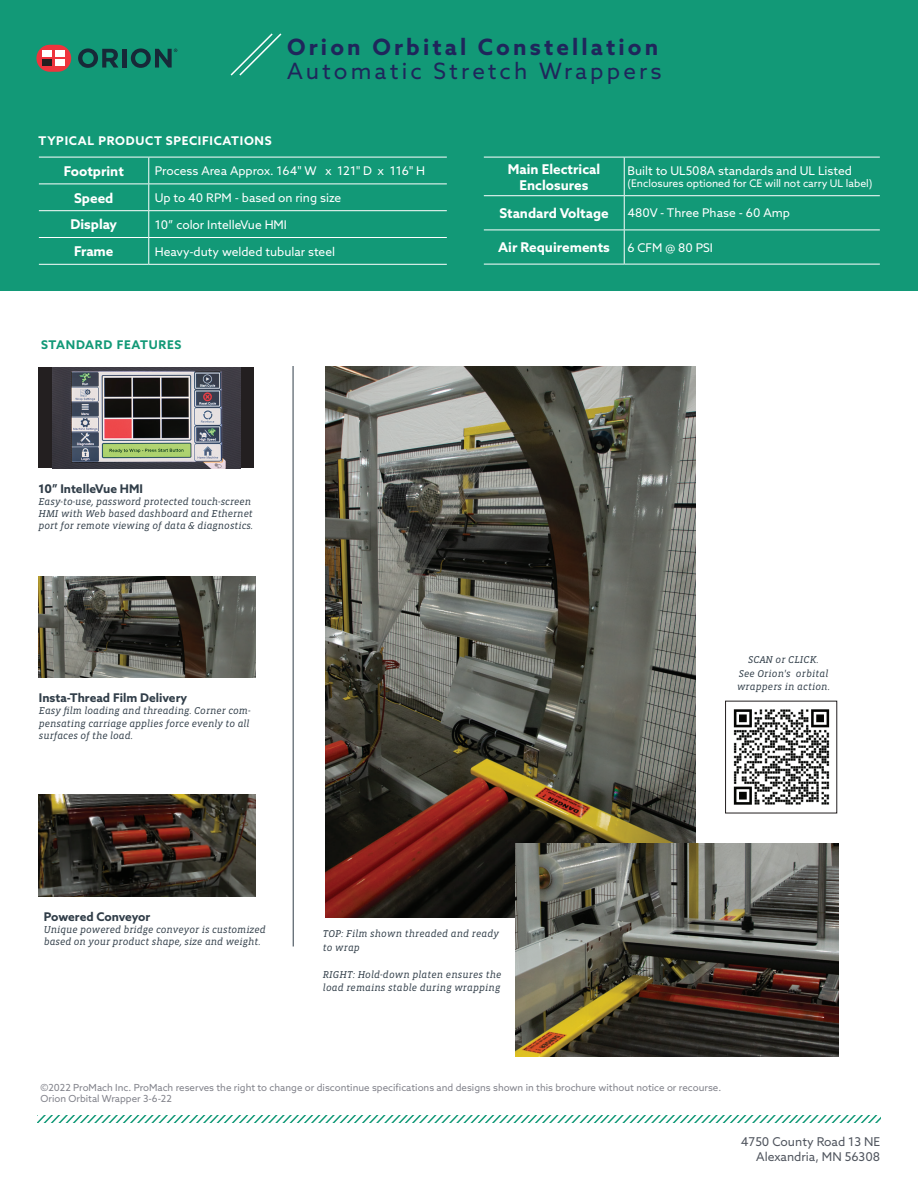
<style>
.page{position:relative;width:918px;height:1188px;background:#fff}
.page>*{position:absolute;margin:0;border:0;box-sizing:border-box;transform-origin:0 0}
.t1{font:700 22.5px "Azo Sans";letter-spacing:.14em;color:#1f265b}
.t2{font:22.5px "Azo Sans";letter-spacing:.14em;color:#1f265b}
.t3{font:700 13.5px/16.2px "Azo Sans";color:#fff;text-align:center}
.t4{font:12.15px/14.5px "Azo Sans";color:#51565f;text-align:right}
.t5{font:12px "Azo Sans";color:#fff}
.t6{font:700 12px "Azo Sans";color:#303d48}
.t7{font:700 12px "Azo Sans";letter-spacing:.06em;color:#fff}
.t8{font:700 12px "Azo Sans";letter-spacing:.06em;color:#129977}
.t9{font:10.5px "Azo Sans";color:#fff}
.t10{font:italic 10.2px/12.1px "Vista Slab OT";color:#303d48}
.t11{font:italic 10.2px/13.5px "Vista Slab OTCE";letter-spacing:.01em;color:#303d48}
.t12{font:9.75px/11.7px "Azo Sans";color:#83848c}
</style>
<div class="page">
<svg style="left:37px;top:1116px;width:843px;height:6px"></svg>
<div style="left:0;top:0;width:918px;height:291px;background:#129977"></div>
<hr style="left:39px;top:157px;width:110px;height:1px;background:#fff">
<hr style="left:149px;top:157px;width:298px;height:1px;background:#fff">
<hr style="left:39px;top:184px;width:110px;height:1px;background:#fff">
<hr style="left:149px;top:184px;width:298px;height:1px;background:#fff">
<hr style="left:39px;top:210px;width:110px;height:1px;background:#fff">
<hr style="left:149px;top:210px;width:298px;height:1px;background:#fff">
<hr style="left:39px;top:237px;width:110px;height:1px;background:#fff">
<hr style="left:149px;top:237px;width:298px;height:1px;background:#fff">
<svg style="left:148px;top:157px;width:1px;height:107px"></svg>
<hr style="left:39px;top:264px;width:110px;height:1px;background:#fff">
<hr style="left:149px;top:264px;width:298px;height:1px;background:#fff">
<hr style="left:484px;top:195px;width:140px;height:1px;background:#fff">
<hr style="left:624px;top:195px;width:256px;height:1px;background:#fff">
<hr style="left:484px;top:157px;width:140px;height:1px;background:#fff">
<hr style="left:624px;top:157px;width:256px;height:1px;background:#fff">
<hr style="left:624px;top:157px;width:1px;height:38px;background:#fff">
<hr style="left:624px;top:196px;width:1px;height:34px;background:#fff">
<hr style="left:484px;top:230px;width:140px;height:1px;background:#fff">
<hr style="left:624px;top:230px;width:256px;height:1px;background:#fff">
<hr style="left:624px;top:230px;width:1px;height:34px;background:#fff">
<hr style="left:484px;top:264px;width:140px;height:1px;background:#fff">
<hr style="left:624px;top:264px;width:256px;height:1px;background:#fff">
<svg style="left:78px;top:48px;width:40px;height:20px"></svg>
<hr style="left:122px;top:49px;width:4px;height:19px;background:#172938">
<svg style="left:131px;top:48px;width:46px;height:20px"></svg>
<div style="left:36px;top:45px;width:35px;height:27px;background:#ee343d;border-radius:13px"></div>
<div style="left:42px;top:59px;width:10px;height:7px;background:#231f20"></div>
<div style="left:42px;top:50px;width:10px;height:7px;background:#fff"></div>
<div style="left:55px;top:59px;width:10px;height:7px;background:#fff"></div>
<div style="left:55px;top:50px;width:10px;height:7px;background:#fff"></div>
<svg style="left:230px;top:33px;width:52px;height:43px"></svg>
<div style="left:38px;top:368px;width:216px;height:100px;background:#231f20"></div>
<img style="left:53px;top:368px;width:187px;height:100px">
<img style="left:38px;top:795px;width:217px;height:101px">
<img style="left:38px;top:577px;width:217px;height:101px">
<hr style="left:293px;top:366px;width:1px;height:580px;background:#303d48">
<img style="left:733px;top:709px;width:97px;height:96px">
<img style="left:325px;top:366px;width:370px;height:552px">
<img style="left:515px;top:843px;width:323px;height:213px">
<h1 class="t1" style="left:287px;top:32px;width:373px">Orion Orbital Constellation</h1>
<h1 class="t2" style="left:287px;top:56px;width:376px">Automatic Stretch Wrappers</h1>
<p class="t7" style="left:39px;top:133px;width:235px">TYPICAL PRODUCT SPECIFICATIONS</p>
<h2 class="t3" style="left:64px;top:163px;width:62px">Footprint</h2>
<p class="t5" style="left:155px;top:163px;width:272px">Process Area Approx. 164" W x 121" D x 116" H</p>
<h2 class="t3" style="left:74px;top:189px;width:41px">Speed</h2>
<p class="t5" style="left:155px;top:190px;width:188px">Up to 40 RPM - based on ring size</p>
<h2 class="t3" style="left:70px;top:216px;width:48px">Display</h2>
<p class="t5" style="left:155px;top:217px;width:134px">10” color IntelleVue HMI</p>
<h2 class="t3" style="left:74px;top:243px;width:41px">Frame</h2>
<p class="t5" style="left:155px;top:243px;width:182px">Heavy-duty welded tubular steel</p>
<p class="t8" style="left:41px;top:337px;width:142px">STANDARD FEATURES</p>
<p class="t6" style="left:38px;top:480px;width:106px">10” IntelleVue HMI</p>
<p class="t10" style="left:38px;top:495px;width:216px">Easy-to-use, password protected touch-screen<br>HMI with Web based dashboard and Ethernet port for remote viewing of data &amp; diagnostics.</p>
<p class="t6" style="left:39px;top:690px;width:150px">Insta-Thread Film Delivery</p>
<p class="t10" style="left:39px;top:705px;width:213px;text-align:justify">Easy film loading and threading. Corner com&shy;pensating carriage applies force evenly to all surfaces of the load.</p>
<h2 class="t3" style="left:508px;top:160px;width:94px">Main Electrical<br>Enclosures</h2>
<p class="t5" style="left:627px;top:163px;width:226px">Built to UL508A standards and UL Listed</p>
<p class="t9" style="left:627px;top:177px;width:247px">(Enclosures optioned for CE will not carry UL label)</p>
<h2 class="t3" style="left:499px;top:205px;width:111px">Standard Voltage</h2>
<p class="t5" style="left:627px;top:205px;width:164px">480V - Three Phase - 60 Amp</p>
<h2 class="t3" style="left:498px;top:239px;width:113px">Air Requirements</h2>
<p class="t5" style="left:627px;top:240px;width:87px">6 CFM @ 80 PSI</p>
<p class="t11" style="left:737px;top:653px;width:94px;text-align:center">SCAN or CLICK.<br>See Orion's orbital wrappers in action.</p>
<p class="t6" style="left:44px;top:909px;width:108px">Powered Conveyor</p>
<p class="t10" style="left:44px;top:924px;width:224px">Unique powered bridge conveyor is customized based on your product shape, size and weight.</p>
<p class="t11" style="left:323px;top:927px;width:178px">TOP: Film shown threaded and ready to wrap</p>
<p class="t11" style="left:323px;top:968px;width:180px">RIGHT: Hold-down platen ensures the load remains stable during wrapping</p>
<p class="t12" style="left:40px;top:1081px;width:682px">©2022 ProMach Inc. ProMach reserves the right to change or discontinue specifications and designs shown in this brochure without notice or recourse.<br>Orion Orbital Wrapper 3-6-22</p>
<p class="t4" style="left:741px;top:1135px;width:141px">4750 County Road 13 NE<br>Alexandria, MN 56308</p>
</div>
